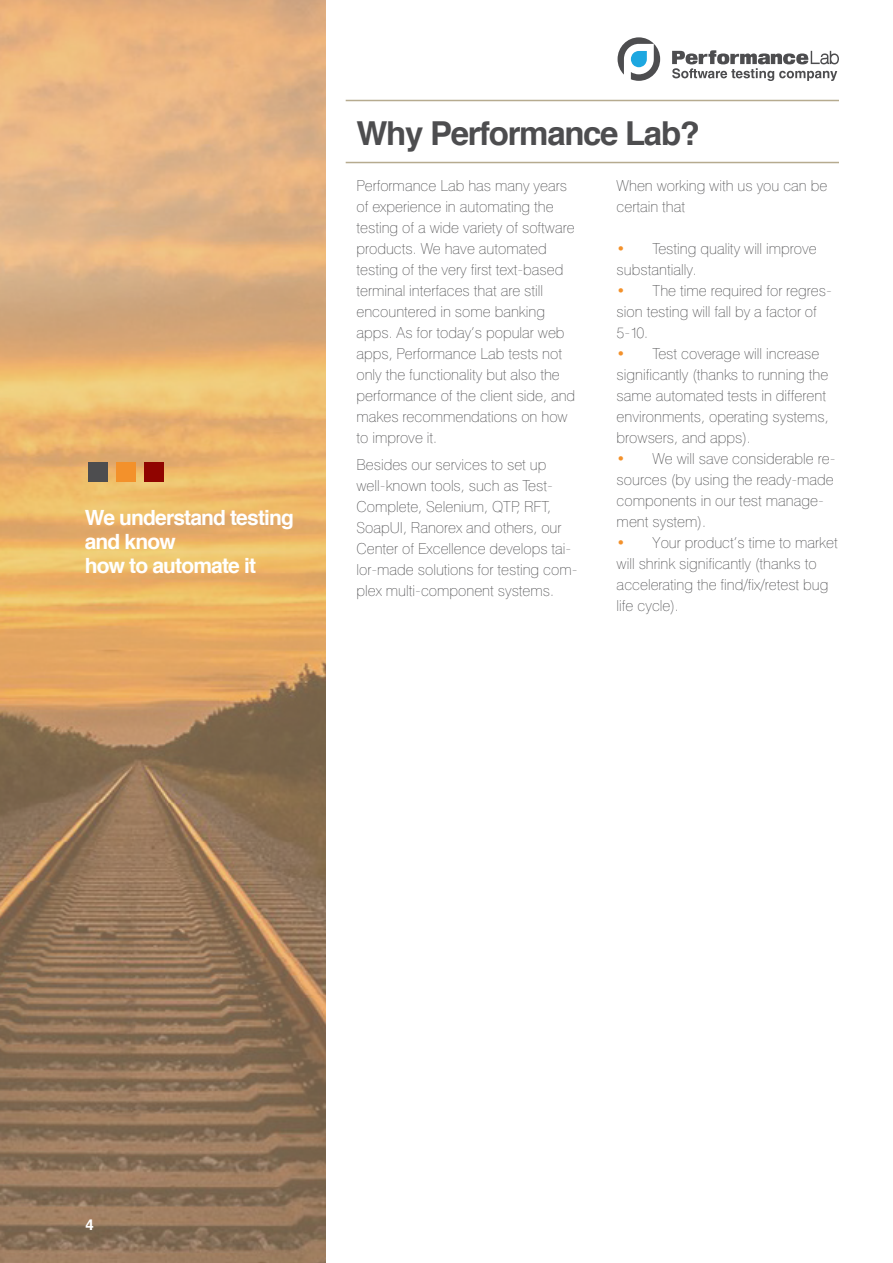
<style>
.page{position:relative;width:893px;height:1263px;background:#fff}
.page>*{position:absolute;margin:0;border:0;box-sizing:border-box;transform-origin:0 0}
.t1{font:700 33px "Helvetica";letter-spacing:-.04em;color:#4d4d4f}
.t2{font:700 21px/24px "Helvetica";letter-spacing:-.04em;color:#fff}
.t3{font:15px/21px "Helios Thin C";color:#4d4d4f}
.t4{font:700 15px "Helvetica";color:#fff}
.s1{color:#f3912b}
</style>
<div class="page">
<hr style="left:346px;top:100px;width:493px;height:1px;background:#b6ab8f">
<svg style="left:618px;top:37px;width:42px;height:44px"></svg>
<svg style="left:672px;top:50px;width:167px;height:31px"></svg>
<svg style="left:0;top:0;width:326px;height:1263px;background:#bf9668"></svg>
<div style="left:88px;top:462px;width:20px;height:20px;background:#4d4d4f"></div>
<div style="left:116px;top:462px;width:20px;height:20px;background:#f3912b"></div>
<div style="left:144px;top:462px;width:20px;height:20px;background:#900400"></div>
<hr style="left:346px;top:162px;width:493px;height:1px;background:#b6ab8f">
<h2 class="t2" style="left:85px;top:506px;width:211px">We understand testing and know<br>how to automate it</h2>
<h1 class="t1" style="left:356px;top:106px;width:345px">Why Performance Lab?</h1>
<p class="t3" style="left:356px;top:176px;width:220px">Performance Lab has many years of experience in automating the testing of a wide variety of software products. We have automated testing of the very first text-based terminal interfaces that are still encountered in some banking apps. As for today’s popular web apps, Performance Lab tests not only the functionality but also the performance of the client side, and makes recommendations on how to improve it.</p>
<p class="t3" style="left:356px;top:455px;width:223px">Besides our services to set up well-known tools, such as Test-<br>Complete, Selenium, QTP, RFT,<br>SoapUI, Ranorex and others, our<br>Center of Excellence develops tai&shy;lor-made solutions for testing com&shy;plex multi-component systems.</p>
<p class="t3" style="left:617px;top:176px;width:212px">When working with us you can be certain that</p>
<p class="t3" style="left:617px;top:239px;width:202px"><span class="s1">•</span> Testing quality will improve substantially.</p>
<p class="t3" style="left:617px;top:281px;width:217px"><span class="s1">•</span> The time required for regres&shy;sion testing will fall by a factor of<br>5-10.</p>
<p class="t3" style="left:617px;top:344px;width:214px"><span class="s1">•</span> Test coverage will increase significantly (thanks to running the same automated tests in different environments, operating systems, browsers, and apps).</p>
<p class="t3" style="left:617px;top:449px;width:220px"><span class="s1">•</span> We will save considerable re&shy;sources (by using the ready-made components in our test manage&shy;ment system).</p>
<p class="t3" style="left:617px;top:533px;width:223px"><span class="s1">•</span> Your product’s time to market will shrink significantly (thanks to accelerating the find/fix/retest bug life cycle).</p>
<p class="t4" style="left:86px;top:1212px;width:10px">4</p>
</div>
